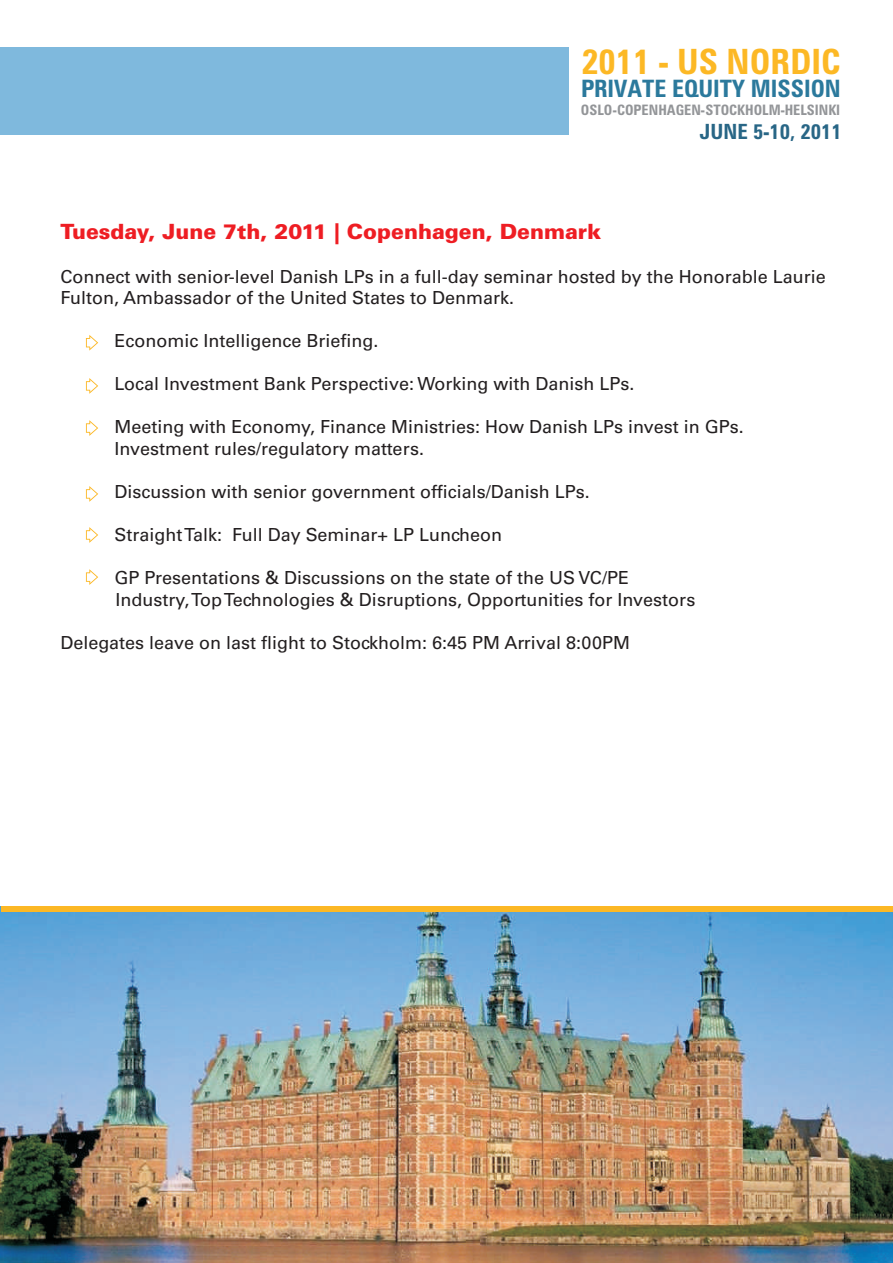
<style>
.page{position:relative;width:893px;height:1263px;background:#fff}
.page>*{position:absolute;margin:0;border:0;box-sizing:border-box;transform-origin:0 0}
.t1{font:700 condensed 34.95px "Zurich BT";color:#fcb825}
.t2{font:700 condensed 24px "Zurich BT";color:#2b799c}
.t3{font:900 21px "Univers LT Std";color:#ee1d23}
.t4{font:700 condensed 21px "Zurich BT";color:#286686}
.t5{font:18px/21.6px "Univers LT Std";color:#231f20}
.t6{font:700 condensed 14.4px "Zurich BT";color:#939598}
</style>
<div class="page">
<img style="left:1px;top:906px;width:891px;height:357px">
<div style="left:1px;top:907px;width:891px;height:5px;background:#fcb825"></div>
<svg style="left:86px;top:335px;width:12px;height:16px"></svg>
<svg style="left:86px;top:378px;width:12px;height:16px"></svg>
<svg style="left:86px;top:420px;width:12px;height:16px"></svg>
<svg style="left:86px;top:486px;width:12px;height:16px"></svg>
<svg style="left:86px;top:527px;width:12px;height:16px"></svg>
<svg style="left:86px;top:569px;width:12px;height:16px"></svg>
<div style="left:0;top:47px;width:569px;height:87px;background:#7fb9dd"></div>
<h1 class="t1" style="left:581px;top:47px;width:261px">2011 - US NORDIC</h1>
<h2 class="t2" style="left:581px;top:79px;width:261px">PRIVATE EQUITY MISSION</h2>
<p class="t6" style="left:581px;top:104px;width:261px">OSLO-COPENHAGEN-STOCKHOLM-HELSINKI</p>
<p class="t4" style="left:700px;top:123px;width:143px">JUNE 5-10, 2011</p>
<p class="t3" style="left:60px;top:223px;width:542px">Tuesday, June 7th, 2011 | Copenhagen, Denmark</p>
<p class="t5" style="left:60px;top:268px;width:767px">Connect with senior-level Danish LPs in a full-day seminar hosted by the Honorable Laurie<br>Fulton, Ambassador of the United States to Denmark.</p>
<p class="t5" style="left:114px;top:332px;width:266px">Economic Intelligence Briefing.</p>
<p class="t5" style="left:114px;top:375px;width:521px">Local Investment Bank Perspective: Working with Danish LPs.</p>
<p class="t5" style="left:114px;top:418px;width:631px">Meeting with Economy, Finance Ministries: How Danish LPs invest in GPs.<br>Investment rules/regulatory matters.</p>
<p class="t5" style="left:114px;top:483px;width:477px">Discussion with senior government officials/Danish LPs.</p>
<p class="t5" style="left:114px;top:526px;width:389px">Straight Talk: Full Day Seminar+ LP Luncheon</p>
<p class="t5" style="left:114px;top:569px;width:583px">GP Presentations &amp; Discussions on the state of the US VC/PE<br>Industry, Top Technologies &amp; Disruptions, Opportunities for Investors</p>
<p class="t5" style="left:60px;top:634px;width:571px">Delegates leave on last flight to Stockholm: 6:45 PM Arrival 8:00PM</p>
</div>
